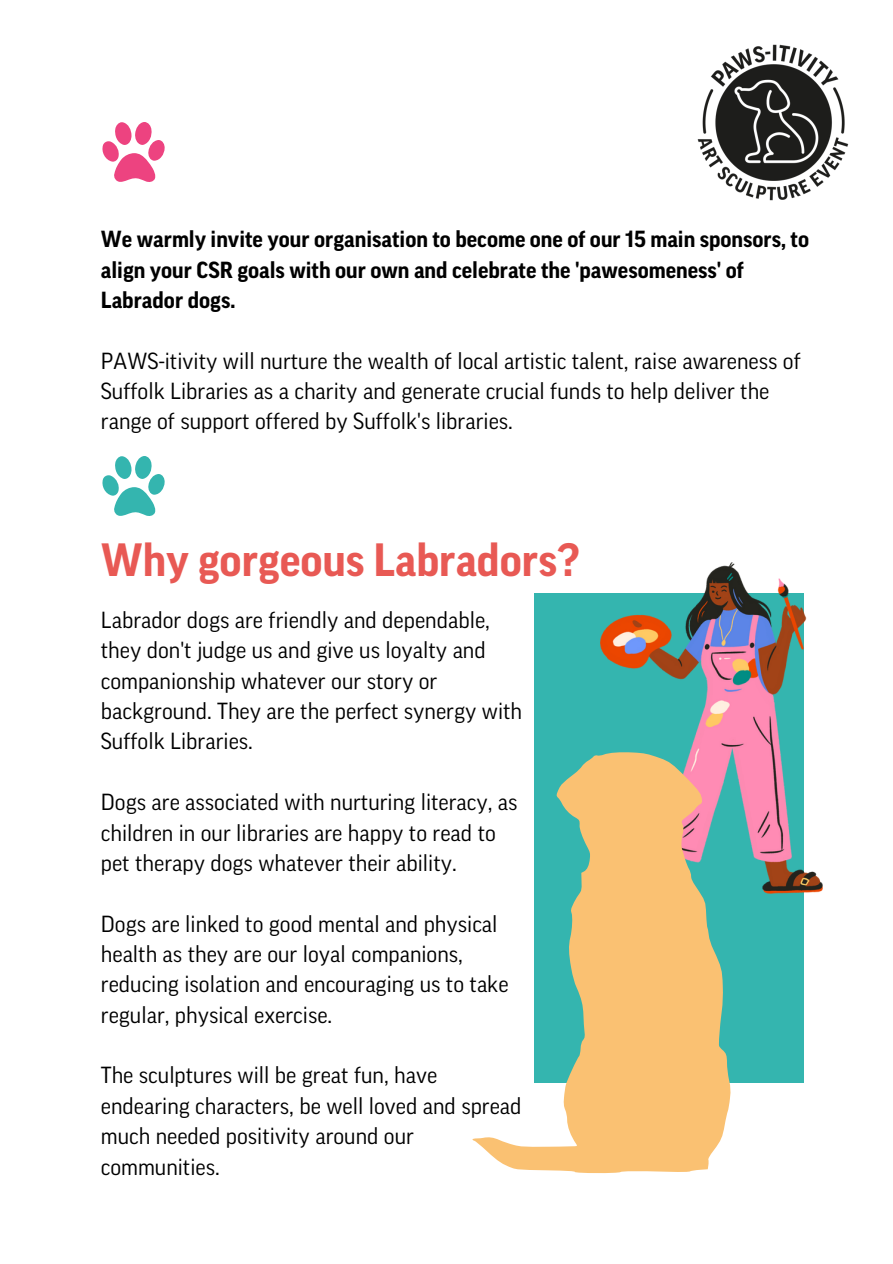
<style>
.page{position:relative;width:893px;height:1264px;background:#fff}
.page>*{position:absolute;margin:0;border:0;box-sizing:border-box;transform-origin:0 0}
.t1{font:700 45px "Good Pro";color:#e85954}
.t2{font:22.5px/30.3px "Good Pro";color:#000}
.t3{font:700 22.5px/30.3px "Good Pro";color:#000}
</style>
<div class="page">
<div style="left:533px;top:593px;width:270px;height:489px;background:#34b5af"></div>
<img style="left:600px;top:562px;width:222px;height:331px">
<svg style="left:472px;top:751px;width:258px;height:422px;fill:#fac172"></svg>
<img style="left:697px;top:44px;width:152px;height:157px">
<svg style="left:102px;top:122px;width:63px;height:60px"></svg>
<svg style="left:102px;top:456px;width:63px;height:60px"></svg>
<p class="t3" style="left:101px;top:225px;width:709px">We warmly invite your organisation to become one of our 15 main sponsors, to align your CSR goals with our own and celebrate the 'pawesomeness' of<br>Labrador dogs.</p>
<p class="t2" style="left:101px;top:346px;width:701px">PAWS-itivity will nurture the wealth of local artistic talent, raise awareness of<br>Suffolk Libraries as a charity and generate crucial funds to help deliver the range of support offered by Suffolk's libraries.</p>
<h1 class="t1" style="left:101px;top:539px;width:480px">Why gorgeous Labradors?</h1>
<p class="t2" style="left:101px;top:605px;width:423px">Labrador dogs are friendly and dependable, they don't judge us and give us loyalty and companionship whatever our story or background. They are the perfect synergy with Suffolk Libraries.</p>
<p class="t2" style="left:101px;top:788px;width:418px">Dogs are associated with nurturing literacy, as children in our libraries are happy to read to pet therapy dogs whatever their ability.</p>
<p class="t2" style="left:101px;top:909px;width:409px">Dogs are linked to good mental and physical health as they are our loyal companions, reducing isolation and encouraging us to take regular, physical exercise.</p>
<p class="t2" style="left:101px;top:1061px;width:422px">The sculptures will be great fun, have endearing characters, be well loved and spread much needed positivity around our communities.</p>
</div>
